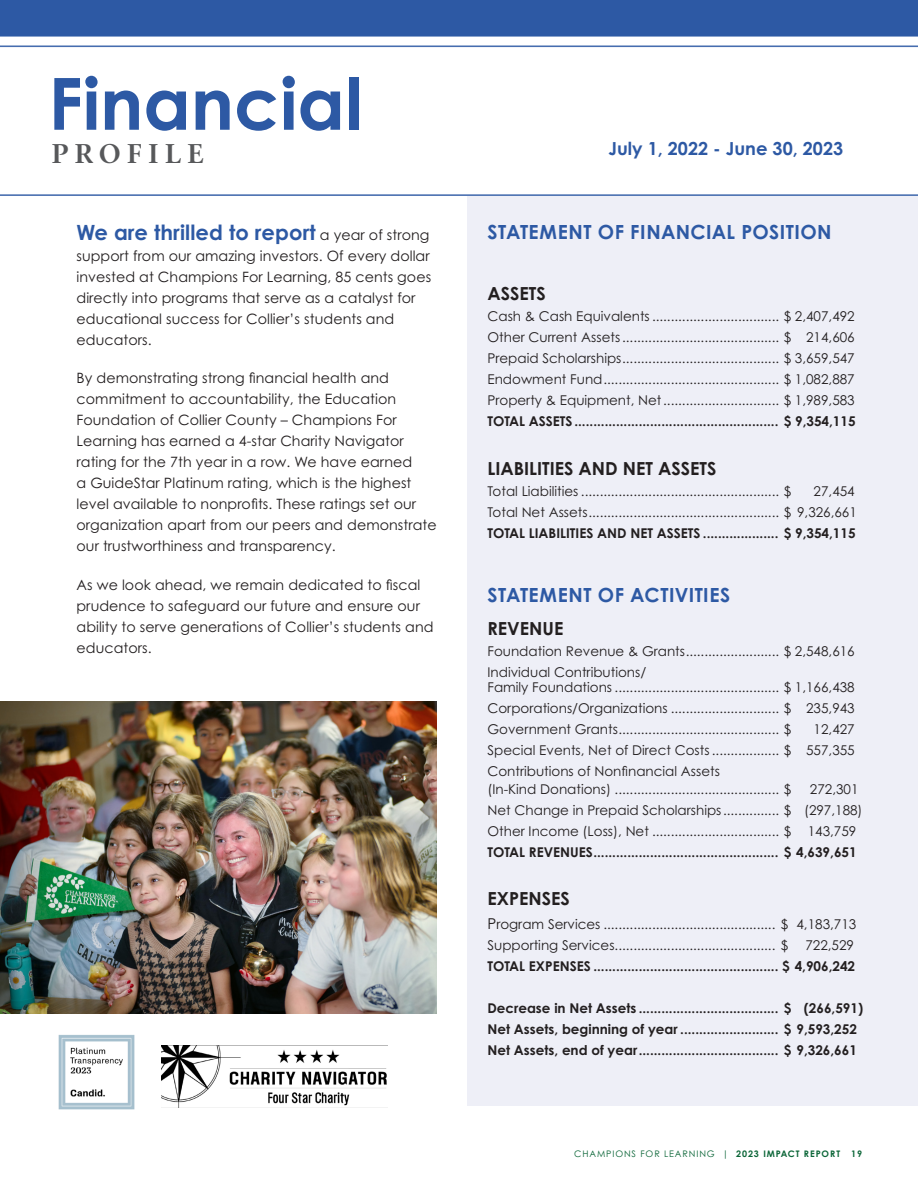
<style>
.page{position:relative;width:918px;height:1188px;background:#fff}
.page>*{position:absolute;margin:0;border:0;box-sizing:border-box;transform-origin:0 0}
.t1{font:700 72px "Century Gothic Pro";color:#2d59a4}
.t2{font:600 27px "Stone Serif ITC Pro";letter-spacing:.22em;color:#57585a}
.t3{font:700 21px "Century Gothic Pro";letter-spacing:.005em;color:#2d59a4}
.t4{font:700 19.5px "Century Gothic Pro";letter-spacing:.025em;color:#2d59a4}
.t5{font:700 18px "Century Gothic Pro";color:#231f20}
.t6{font:700 18px "Century Gothic Pro";color:#2d59a4}
.t7{font:14.25px/21px "Century Gothic Pro";letter-spacing:.005em;color:#231f20}
.t8{font:13.5px/15px "Century Gothic Pro";color:#231f20}
.t9{font:700 13.5px "Century Gothic Pro";color:#231f20}
.t10{font:9px "Century Gothic Pro";letter-spacing:.1em;color:#0c6638}
.s1{font-weight:400;font-size:14.25px;color:#231f20}
.s2{font-size:15px}
.s3{font-weight:700}
</style>
<div class="page">
<div style="left:467px;top:197px;width:451px;height:909px;background:#ecedf6"></div>
<svg style="left:0;top:194px;width:918px;height:2px;background:#6c8abf"></svg>
<svg style="left:0;top:45px;width:918px;height:2px;background:#7391c2"></svg>
<div style="left:0;top:0;width:918px;height:37px;background:#2d59a4"></div>
<img style="left:161px;top:1046px;width:226px;height:61px">
<img style="left:58px;top:1034px;width:77px;height:76px">
<img style="left:0;top:701px;width:437px;height:313px">
<p class="t1" style="left:48px;top:59px;width:315px">Financial</p>
<p class="t2" style="left:51px;top:137px;width:154px">PROFILE</p>
<p class="t3" style="left:77px;top:220px;width:354px">We are thrilled to report <span class="s1">a year of strong</span></p>
<p class="t7" style="left:77px;top:246px;width:356px">support from our amazing investors. Of every dollar invested at Champions For Learning, 85 cents goes directly into programs that serve as a catalyst for educational success for Collier’s students and educators.</p>
<p class="t7" style="left:77px;top:368px;width:362px">By demonstrating strong financial health and commitment to accountability, the Education Foundation of Collier County – Champions For Learning has earned a 4-star Charity Navigator rating for the 7th year in a row. We have earned<br>a GuideStar Platinum rating, which is the highest level available to nonprofits. These ratings set our organization apart from our peers and demonstrate our trustworthiness and transparency.</p>
<p class="t7" style="left:77px;top:574px;width:358px">As we look ahead, we remain dedicated to fiscal prudence to safeguard our future and ensure our ability to serve generations of Collier’s students and educators.</p>
<p class="t6" style="left:608px;top:137px;width:236px">July 1, 2022 - June 30, 2023</p>
<p class="t4" style="left:488px;top:220px;width:346px">STATEMENT OF FINANCIAL POSITION</p>
<p class="t5" style="left:488px;top:282px;width:60px">ASSETS</p>
<p class="t8" style="left:488px;top:308px;width:369px">Cash &amp; Cash Equivalents .................................. $ 2,407,492</p>
<p class="t8" style="left:488px;top:329px;width:369px">Other Current Assets.......................................... $ 214,606</p>
<p class="t8" style="left:488px;top:350px;width:369px">Prepaid Scholarships.......................................... $ 3,659,547</p>
<p class="t8" style="left:488px;top:371px;width:369px">Endowment Fund............................................... $ 1,082,887</p>
<p class="t8" style="left:488px;top:392px;width:369px">Property &amp; Equipment, Net............................... $ 1,989,583</p>
<p class="t9" style="left:488px;top:412px;width:370px">TOTAL ASSETS...................................................... $ 9,354,115</p>
<p class="t5" style="left:488px;top:457px;width:230px">LIABILITIES AND NET ASSETS</p>
<p class="t8" style="left:488px;top:484px;width:305px">Total Liabilities ..................................................... $</p>
<p class="t8" style="left:814px;top:484px;width:43px">27,454</p>
<p class="t8" style="left:488px;top:505px;width:371px">Total Net Assets................................................... $ 9,326,661</p>
<p class="t9" style="left:488px;top:525px;width:370px">TOTAL LIABILITIES AND NET ASSETS .................... $ 9,354,115</p>
<p class="t4" style="left:488px;top:583px;width:244px">STATEMENT OF ACTIVITIES</p>
<p class="t5" style="left:488px;top:617px;width:77px">REVENUE</p>
<p class="t8" style="left:488px;top:643px;width:369px">Foundation Revenue &amp; Grants......................... $ 2,548,616</p>
<p class="t8" style="left:488px;top:664px;width:369px">Individual Contributions/<br>Family Foundations ............................................ $ 1,166,438</p>
<p class="t8" style="left:488px;top:700px;width:369px">Corporations/Organizations ............................. $ 235,943</p>
<p class="t8" style="left:488px;top:721px;width:305px">Government Grants........................................... $</p>
<p class="t8" style="left:814px;top:721px;width:43px">12,427</p>
<p class="t8" style="left:488px;top:742px;width:369px">Special Events, Net of Direct Costs .................. $ 557,355</p>
<p class="t8" style="left:488px;top:763px;width:234px">Contributions of Nonfinancial Assets</p>
<p class="t8" style="left:488px;top:781px;width:305px">(In-Kind Donations) ............................................ $</p>
<p class="t8" style="left:810px;top:781px;width:50px">272,301</p>
<p class="t8" style="left:488px;top:802px;width:377px">Net Change in Prepaid Scholarships............... $ (297,188)</p>
<p class="t8" style="left:488px;top:823px;width:370px">Other Income (Loss), Net .................................. $ 143,759</p>
<p class="t9" style="left:488px;top:843px;width:371px">TOTAL REVENUES................................................. $ 4,639,651</p>
<p class="t5" style="left:488px;top:887px;width:84px">EXPENSES</p>
<p class="t8" style="left:488px;top:916px;width:370px"><span class="s2">P</span>rogram Services .............................................. $ 4,183,713</p>
<p class="t8" style="left:488px;top:937px;width:302px">Supporting Services........................................... $</p>
<p class="t8" style="left:805px;top:937px;width:50px">722,529</p>
<p class="t9" style="left:488px;top:957px;width:369px">TOTAL EXPENSES ................................................. $ 4,906,242</p>
<p class="t9" style="left:488px;top:999px;width:377px">Decrease in Net Assets ..................................... $ (266,591)</p>
<p class="t9" style="left:488px;top:1020px;width:371px">Net Assets, beginning of year .......................... $ 9,593,252</p>
<p class="t9" style="left:488px;top:1041px;width:371px">Net Assets, end of year..................................... $ 9,326,661</p>
<p class="t10" style="left:574px;top:1149px;width:290px">CHAMPIONS FOR LEARNING | <span class="s3">2023 IMPACT REPORT 19</span></p>
</div>
